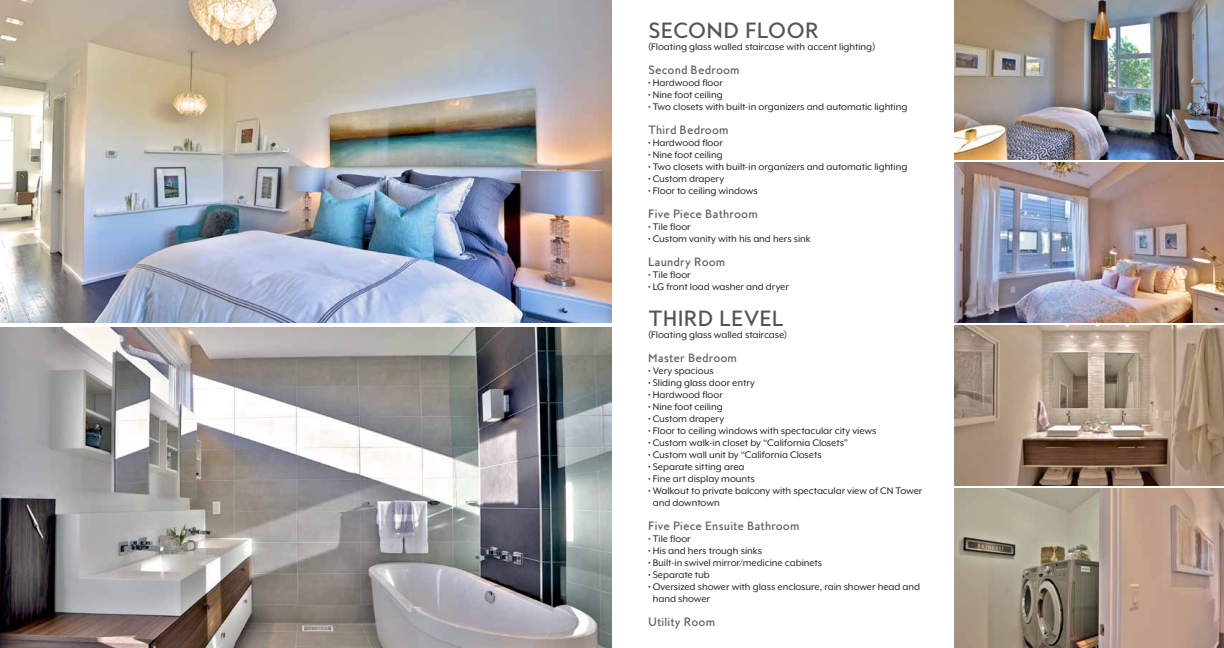
<style>
.page{position:relative;width:1224px;height:648px;background:#fff}
.page>*{position:absolute;margin:0;border:0;box-sizing:border-box;transform-origin:0 0}
.t1{font:500 20px "MB Empire";color:#535454}
.t2{font:11px/12px "Mr Eaves XL Mod OT";letter-spacing:-.005em;color:#252525}
.t3{font:500 11px "MB Empire";letter-spacing:.005em;color:#5f6060}
</style>
<div class="page">
<img style="left:0;top:0;width:612px;height:322px">
<img style="left:0;top:328px;width:612px;height:320px">
<img style="left:954px;top:489px;width:270px;height:159px">
<img style="left:954px;top:326px;width:270px;height:159px">
<img style="left:954px;top:163px;width:270px;height:159px">
<img style="left:954px;top:0;width:270px;height:159px">
<h1 class="t1" style="left:648px;top:17px;width:173px">SECOND FLOOR</h1>
<p class="t2" style="left:648px;top:40px;width:229px">(Floating glass walled staircase with accent lighting)</p>
<p class="t3" style="left:648px;top:62px;width:93px">Second Bedroom</p>
<p class="t2" style="left:648px;top:76px;width:76px">• Hardwood floor</p>
<p class="t2" style="left:648px;top:88px;width:76px">• Nine foot ceiling</p>
<p class="t2" style="left:648px;top:100px;width:261px">• Two closets with built-in organizers and automatic lighting</p>
<p class="t3" style="left:648px;top:122px;width:82px">Third Bedroom</p>
<p class="t2" style="left:648px;top:136px;width:76px">• Hardwood floor</p>
<p class="t2" style="left:648px;top:148px;width:76px">• Nine foot ceiling</p>
<p class="t2" style="left:648px;top:160px;width:261px">• Two closets with built-in organizers and automatic lighting</p>
<p class="t2" style="left:648px;top:172px;width:78px">• Custom drapery</p>
<p class="t2" style="left:648px;top:184px;width:111px">• Floor to ceiling windows</p>
<p class="t3" style="left:648px;top:206px;width:111px">Five Piece Bathroom</p>
<p class="t2" style="left:648px;top:220px;width:44px">• Tile floor</p>
<p class="t2" style="left:648px;top:232px;width:164px">• Custom vanity with his and hers sink</p>
<p class="t3" style="left:648px;top:254px;width:79px">Laundry Room</p>
<p class="t2" style="left:648px;top:268px;width:44px">• Tile floor</p>
<p class="t2" style="left:648px;top:280px;width:142px">• LG front load washer and dryer</p>
<h1 class="t1" style="left:648px;top:305px;width:137px">THIRD LEVEL</h1>
<p class="t2" style="left:648px;top:328px;width:141px">(Floating glass walled staircase)</p>
<p class="t3" style="left:648px;top:350px;width:91px">Master Bedroom</p>
<p class="t2" style="left:648px;top:364px;width:67px">• Very spacious</p>
<p class="t2" style="left:648px;top:376px;width:108px">• Sliding glass door entry</p>
<p class="t2" style="left:648px;top:388px;width:76px">• Hardwood floor</p>
<p class="t2" style="left:648px;top:400px;width:76px">• Nine foot ceiling</p>
<p class="t2" style="left:648px;top:412px;width:78px">• Custom drapery</p>
<p class="t2" style="left:648px;top:424px;width:230px">• Floor to ceiling windows with spectacular city views</p>
<p class="t2" style="left:648px;top:436px;width:202px">• Custom walk-in closet by “California Closets”</p>
<p class="t2" style="left:648px;top:448px;width:175px">• Custom wall unit by “California Closets</p>
<p class="t2" style="left:648px;top:460px;width:98px">• Separate sitting area</p>
<p class="t2" style="left:648px;top:472px;width:108px">• Fine art display mounts</p>
<p class="t2" style="left:653px;top:484px;width:271px;text-indent:-5px">• Walkout to private balcony with spectacular view of CN Tower and downtown</p>
<p class="t3" style="left:648px;top:518px;width:153px">Five Piece Ensuite Bathroom</p>
<p class="t2" style="left:648px;top:532px;width:44px">• Tile floor</p>
<p class="t2" style="left:648px;top:544px;width:116px">• His and hers trough sinks</p>
<p class="t2" style="left:648px;top:556px;width:176px">• Built-in swivel mirror/medicine cabinets</p>
<p class="t2" style="left:648px;top:568px;width:63px">• Separate tub</p>
<p class="t2" style="left:653px;top:580px;width:269px;text-indent:-5px">• Oversized shower with glass enclosure, rain shower head and hand shower</p>
<p class="t3" style="left:648px;top:614px;width:69px">Utility Room</p>
</div>
